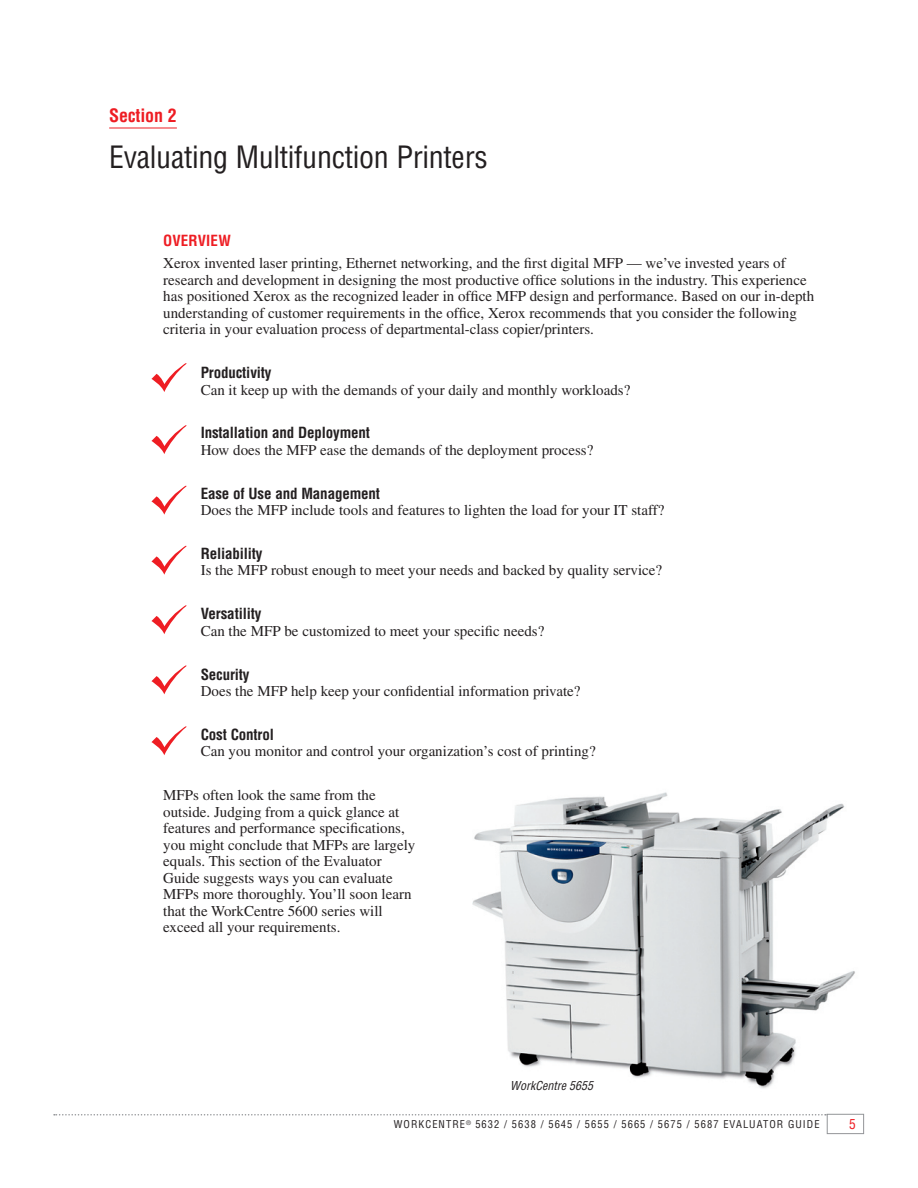
<style>
.page{position:relative;width:918px;height:1188px;background:#fff}
.page>*{position:absolute;margin:0;border:0;box-sizing:border-box;transform-origin:0 0}
.t1{font:condensed 30px "Helvetica";letter-spacing:-.01em;color:#231f20}
.t2{font:700 condensed 18px "Helvetica";letter-spacing:-.01em;color:#ee1d23}
.t3{font:15px/16.5px "Times";color:#231f20}
.t4{font:700 condensed 15px "Helvetica";letter-spacing:-.01em;color:#231f20}
.t5{font:700 condensed 15px "Helvetica";letter-spacing:.01em;color:#ee1d23}
.t6{font:condensed 13.5px "Helvetica";color:#ee1d23}
.t7{font:italic condensed 12px "Helvetica";color:#231f20}
.t8{font:condensed 10.5px "Helvetica";letter-spacing:.1em;color:#231f20}
</style>
<div class="page">
<svg style="left:54px;top:1114px;width:772px;height:2px"></svg>
<div style="left:827px;top:1114px;width:37px;height:20px;border:1px solid #939598"></div>
<hr style="left:109px;top:128px;width:68px;height:1px;background:#ee1d23">
<svg style="left:151px;top:363px;width:36px;height:29px"></svg>
<svg style="left:151px;top:425px;width:36px;height:29px"></svg>
<svg style="left:151px;top:486px;width:36px;height:29px"></svg>
<svg style="left:151px;top:546px;width:36px;height:29px"></svg>
<svg style="left:151px;top:665px;width:36px;height:29px"></svg>
<svg style="left:151px;top:605px;width:36px;height:29px"></svg>
<svg style="left:151px;top:726px;width:36px;height:29px"></svg>
<img style="left:472px;top:792px;width:383px;height:297px">
<p class="t2" style="left:109px;top:105px;width:69px">Section 2</p>
<h1 class="t1" style="left:109px;top:139px;width:380px">Evaluating Multifunction Printers</h1>
<p class="t5" style="left:163px;top:231px;width:52px">Overview</p>
<p class="t3" style="left:163px;top:255px;width:653px">Xerox invented laser printing, Ethernet networking, and the first digital MFP — we’ve invested years of research and development in designing the most productive office solutions in the industry. This experience has positioned Xerox as the recognized leader in office MFP design and performance. Based on our in-depth understanding of customer requirements in the office, Xerox recommends that you consider the following criteria in your evaluation process of departmental-class copier/printers.</p>
<p class="t4" style="left:201px;top:363px;width:72px">Productivity</p>
<p class="t3" style="left:201px;top:381px;width:431px">Can it keep up with the demands of your daily and monthly workloads?</p>
<p class="t4" style="left:201px;top:423px;width:171px">Installation and Deployment</p>
<p class="t3" style="left:201px;top:441px;width:394px">How does the MFP ease the demands of the deployment process?</p>
<p class="t4" style="left:201px;top:484px;width:181px">Ease of Use and Management</p>
<p class="t3" style="left:201px;top:502px;width:465px">Does the MFP include tools and features to lighten the load for your IT staff?</p>
<p class="t4" style="left:109px;top:544px;width:35px">R</p>
<p class="t4" style="left:210px;top:544px;width:54px">eliability</p>
<p class="t3" style="left:201px;top:562px;width:463px">Is the MFP robust enough to meet your needs and backed by quality service?</p>
<p class="t4" style="left:109px;top:604px;width:35px">V</p>
<p class="t4" style="left:209px;top:604px;width:54px">ersatility</p>
<p class="t3" style="left:201px;top:622px;width:345px">Can the MFP be customized to meet your specific needs?</p>
<p class="t4" style="left:201px;top:665px;width:50px">Security</p>
<p class="t3" style="left:201px;top:683px;width:381px">Does the MFP help keep your confidential information private?</p>
<p class="t4" style="left:201px;top:725px;width:75px">Cost Control</p>
<p class="t3" style="left:201px;top:743px;width:397px">Can you monitor and control your organization’s cost of printing?</p>
<p class="t3" style="left:163px;top:787px;width:254px">MFPs often look the same from the outside. Judging from a quick glance at features and performance specifications, you might conclude that MFPs are largely equals. This section of the Evaluator Guide suggests ways you can evaluate MFPs more thoroughly. You’ll soon learn that the WorkCentre 5600 series will exceed all your requirements.</p>
<p class="t7" style="left:510px;top:1078px;width:85px">WorkCentre 5655</p>
<p class="t8" style="left:394px;top:1118px;width:409px">Wor kCentre <sup>®</sup> 5632 / 5638 / 5645 / 5655 / 5665 / 5675 / 5687 Evaluator Guide</p>
<p class="t6" style="left:849px;top:1116px;width:8px">5</p>
</div>
